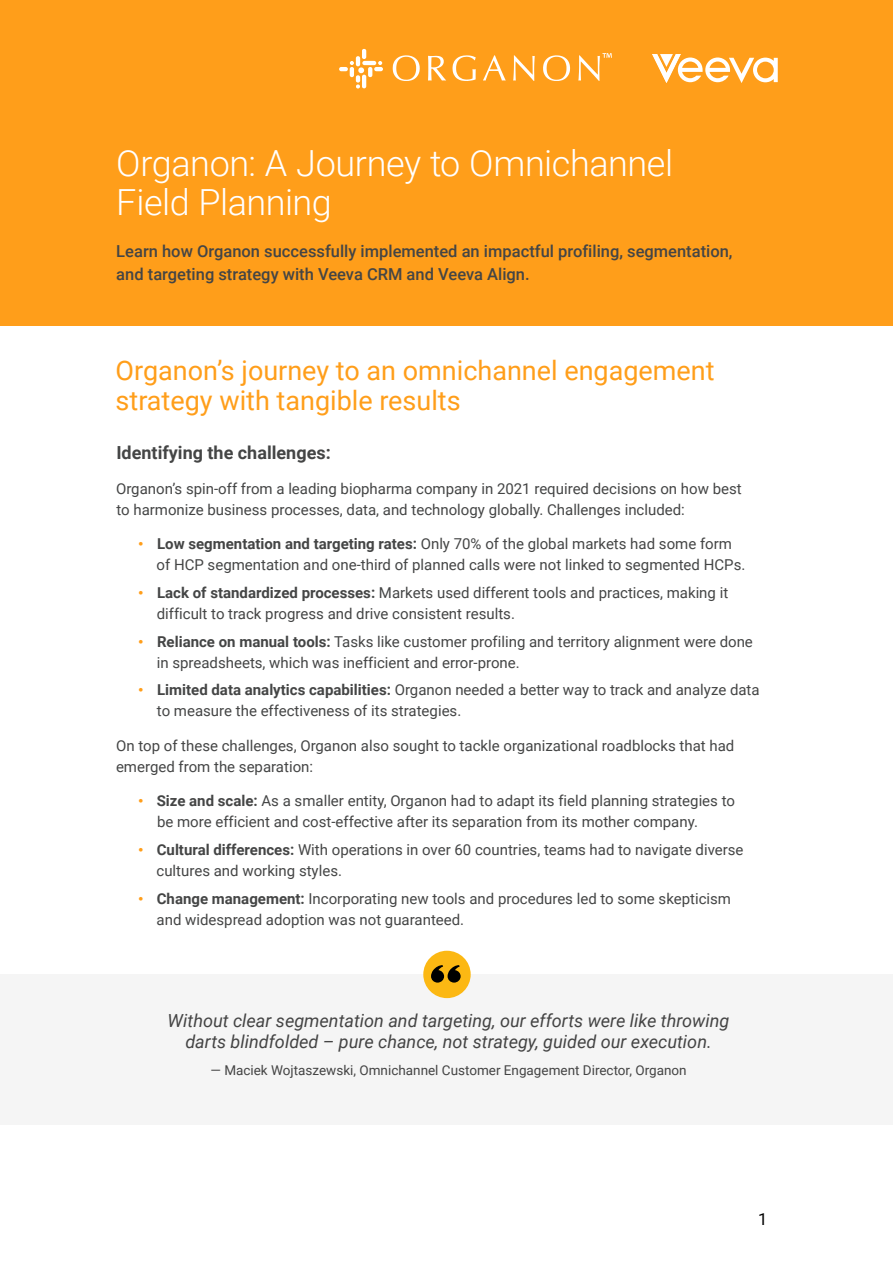
<style>
.page{position:relative;width:893px;height:1263px;background:#fff}
.page>*{position:absolute;margin:0;border:0;box-sizing:border-box;transform-origin:0 0}
.t1{font:300 36px/39px "Roboto";letter-spacing:-.01em;color:#fff}
.t2{font:27px/30px "Roboto";color:#ff9e1a}
.t3{font:italic 18px/21px "Roboto";color:#444;text-align:center}
.t4{font:700 18px "Roboto";color:#444545}
.t5{font:500 16.5px/22.5px "Roboto";color:#444545}
.t6{font:16.5px "Roboto";color:#000}
.t7{font:15px/21px "Roboto";color:#444545}
.t8{font:13.5px "Roboto";color:#444}
.s1{font-family:"Arial MT Std";font-weight:300;color:#ff9e1a}
.s2{font-weight:700}
</style>
<div class="page">
<div style="left:0;top:0;width:893px;height:326px;background:#ff9e1a"></div>
<svg style="left:652px;top:54px;width:126px;height:29px"></svg>
<div style="left:0;top:974px;width:893px;height:151px;background:#f5f5f5"></div>
<div style="left:423px;top:951px;width:48px;height:47px;background:#fcb813;border-radius:50%"></div>
<svg style="left:431px;top:965px;width:30px;height:17px"></svg>
<svg style="left:543px;top:55px;width:27px;height:26px"></svg>
<svg style="left:393px;top:55px;width:27px;height:26px"></svg>
<svg style="left:428px;top:56px;width:18px;height:25px"></svg>
<svg style="left:513px;top:55px;width:22px;height:26px"></svg>
<svg style="left:452px;top:55px;width:24px;height:26px"></svg>
<svg style="left:483px;top:55px;width:23px;height:26px"></svg>
<svg style="left:339px;top:49px;width:44px;height:40px"></svg>
<svg style="left:578px;top:53px;width:34px;height:28px"></svg>
<h1 class="t1" style="left:116px;top:142px;width:558px">Organon: A Journey to Omnichannel<br>Field Planning</h1>
<p class="t5" style="left:116px;top:240px;width:618px">Learn how Organon successfully implemented an impactful profiling, segmentation, and targeting strategy with Veeva CRM and Veeva Align.</p>
<h2 class="t2" style="left:116px;top:354px;width:600px">Organon’s journey to an omnichannel engagement strategy with tangible results</h2>
<p class="t4" style="left:116px;top:440px;width:216px">Identifying the challenges:</p>
<p class="t7" style="left:116px;top:477px;width:627px">Organon’s spin-off from a leading biopharma company in 2021 required decisions on how best to harmonize business processes, data, and technology globally. Challenges included:</p>
<p class="t7" style="left:157px;top:533px;width:590px;text-indent:-19px"><span class="s1">•</span> <span class="s2">Low segmentation and targeting rates:</span> Only 70% of the global markets had some form of HCP segmentation and one-third of planned calls were not linked to segmented HCPs.</p>
<p class="t7" style="left:157px;top:581px;width:573px;text-indent:-20px"><span class="s1">•</span> <span class="s2">Lack of standardized processes:</span> Markets used different tools and practices, making it difficult to track progress and drive consistent results.</p>
<p class="t7" style="left:157px;top:630px;width:598px;text-indent:-20px"><span class="s1">•</span> <span class="s2">Reliance on manual tools:</span> Tasks like customer profiling and territory alignment were done in spreadsheets, which was inefficient and error-prone.</p>
<p class="t7" style="left:157px;top:679px;width:604px;text-indent:-20px"><span class="s1">•</span> <span class="s2">Limited data analytics capabilities:</span> Organon needed a better way to track and analyze data to measure the effectiveness of its strategies.</p>
<p class="t7" style="left:116px;top:734px;width:620px">On top of these challenges, Organon also sought to tackle organizational roadblocks that had emerged from the separation:</p>
<p class="t7" style="left:157px;top:790px;width:579px;text-indent:-20px"><span class="s1">•</span> <span class="s2">Size and scale:</span> As a smaller entity, Organon had to adapt its field planning strategies to be more efficient and cost-effective after its separation from its mother company.</p>
<p class="t7" style="left:157px;top:839px;width:588px;text-indent:-19px"><span class="s1">•</span> <span class="s2">Cultural differences:</span> With operations in over 60 countries, teams had to navigate diverse cultures and working styles.</p>
<p class="t7" style="left:157px;top:887px;width:576px;text-indent:-20px"><span class="s1">•</span> <span class="s2">Change management:</span> Incorporating new tools and procedures led to some skepticism and widespread adoption was not guaranteed.</p>
<p class="t3" style="left:168px;top:1009px;width:563px">Without clear segmentation and targeting, our efforts were like throwing darts blindfolded – pure chance, not strategy, guided our execution.</p>
<p class="t8" style="left:210px;top:1061px;width:478px">— Maciek Wojtaszewski, Omnichannel Customer Engagement Director, Organon</p>
<p class="t6" style="left:758px;top:1207px;width:11px">1</p>
</div>
